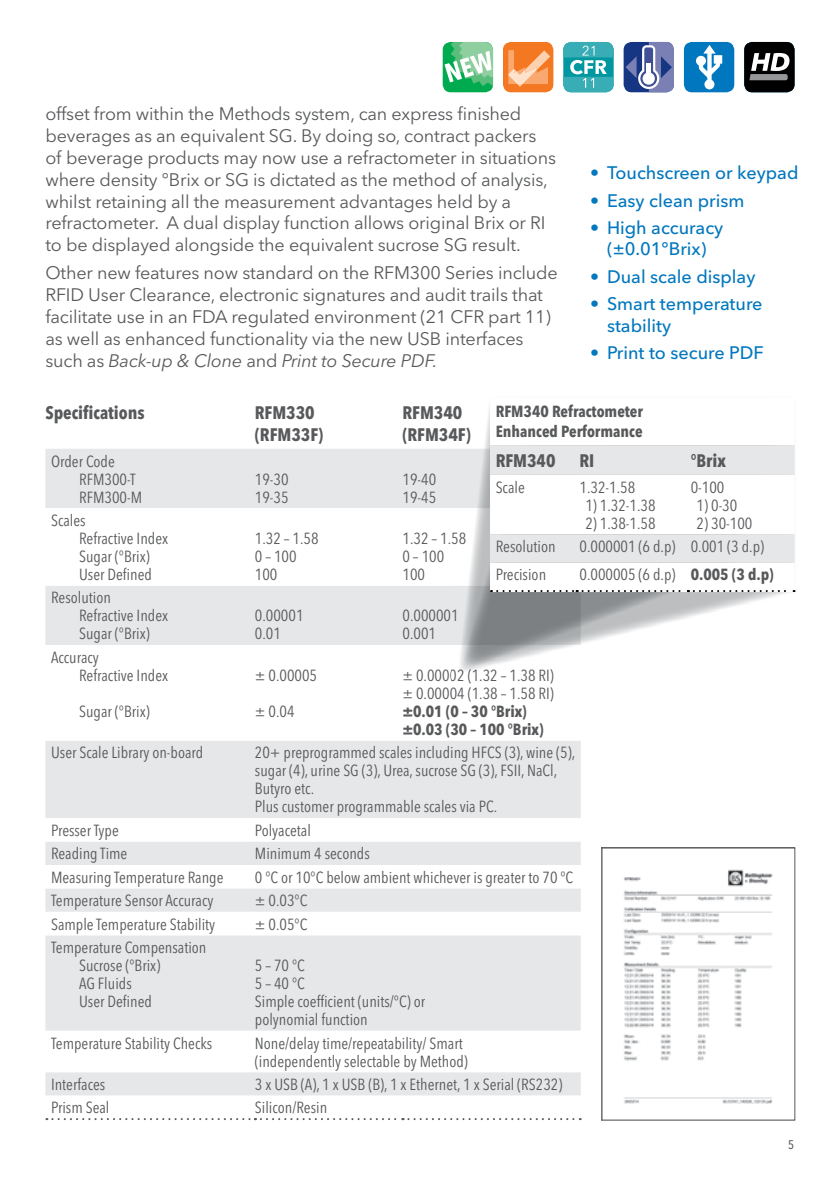
<style>
.page{position:relative;width:840px;height:1191px;background:#fff}
.page>*{position:absolute;margin:0;border:0;box-sizing:border-box;transform-origin:0 0}
.t1{font:18px/22px "Avenir Next LT Pro";letter-spacing:-.01em;color:#58595b}
.t2{font:500 18px/21.6px "Avenir Next LT Pro";color:#0077be;text-align:center}
.t3{font:700 condensed 18px/22px "Avenir Next LT Pro";color:#58595b}
.t4{font:condensed 16px/18px "Avenir Next LT Pro";color:#58595b}
.t5{font:700 condensed 16px/18px "Avenir Next LT Pro";color:#58595b}
.s1{font-style:italic}
.s2{font-weight:700}
</style>
<div class="page">
<div style="left:45px;top:449px;width:406px;height:59px;background:#e6e7e8"></div>
<svg style="left:45px;top:586px;width:535px;height:533px;fill:#e6e7e8"></svg>
<svg style="left:46px;top:1118px;width:534px;height:2px"></svg>
<svg style="left:451px;top:417px;width:338px;height:264px"></svg>
<svg style="left:489px;top:407px;width:305px;height:184px"></svg>
<svg style="left:489px;top:445px;width:305px;height:117px"></svg>
<hr style="left:490px;top:590px;width:86px;height:2px;background:#fff">
<svg style="left:497px;top:590px;width:297px;height:2px"></svg>
<img style="left:623px;top:869px;width:150px;height:235px">
<div style="left:601px;top:847px;width:193px;height:273px;border:1px solid #58595b"></div>
<div style="left:502px;top:42px;width:51px;height:50px;background:#f47721;border-radius:8px"></div>
<svg style="left:508px;top:50px;width:42px;height:37px"></svg>
<svg style="left:563px;top:42px;width:50px;height:50px;background:#46b2ba"></svg>
<div style="left:623px;top:42px;width:50px;height:50px;background:#163683;border-radius:8px"></div>
<svg style="left:625px;top:42px;width:48px;height:50px"></svg>
<div style="left:683px;top:42px;width:50px;height:50px;background:#0077be;border-radius:8px"></div>
<svg style="left:696px;top:45px;width:25px;height:44px"></svg>
<div style="left:743px;top:42px;width:51px;height:50px;background:#000;border-radius:8px"></div>
<svg style="left:749px;top:53px;width:40px;height:27px"></svg>
<div style="left:442px;top:42px;width:51px;height:50px;background:#00aa4f;border-radius:8px"></div>
<svg style="left:444px;top:42px;width:49px;height:44px"></svg>
<p class="t1" style="left:45px;top:103px;width:512px">offset from within the Methods system, can express finished beverages as an equivalent SG. By doing so, contract packers of beverage products may now use a refractometer in situations where density °Brix or SG is dictated as the method of analysis, whilst retaining all the measurement advantages held by a refractometer. A dual display function allows original Brix or RI to be displayed alongside the equivalent sucrose SG result.</p>
<p class="t1" style="left:45px;top:262px;width:513px">Other new features now standard on the RFM300 Series include RFID User Clearance, electronic signatures and audit trails that facilitate use in an FDA regulated environment (21 CFR part 11) as well as enhanced functionality via the new USB interfaces such as <span class="s1">Back-up &amp; Clone</span> and <span class="s1">Print to Secure PDF.</span></p>
<p class="t5" style="left:495px;top:401px;width:149px;line-height:20px">RFM340 Refractometer<br>Enhanced Performance</p>
<p class="t3" style="left:495px;top:449px;width:61px">RFM340</p>
<p class="t3" style="left:579px;top:449px;width:16px">RI</p>
<p class="t3" style="left:690px;top:449px;width:37px">°Brix</p>
<p class="t4" style="left:495px;top:478px;width:31px">Scale</p>
<p class="t4" style="left:579px;top:478px;width:57px">1.32-1.58</p>
<p class="t4" style="left:585px;top:496px;width:72px">1) 1.32-1.38</p>
<p class="t4" style="left:585px;top:514px;width:72px">2) 1.38-1.58</p>
<p class="t2" style="left:589px;top:162px;width:210px"><span class="s2">•</span> Touchscreen or keypad</p>
<p class="t2" style="left:589px;top:189px;width:156px"><span class="s2">•</span> Easy clean prism</p>
<p class="t2" style="left:589px;top:217px;width:135px"><span class="s2">•</span> High accuracy (±0.01°Brix)</p>
<p class="t2" style="left:589px;top:265px;width:167px"><span class="s2">•</span> Dual scale display</p>
<p class="t2" style="left:606px;top:293px;width:157px;text-align:left;text-indent:-17px"><span class="s2">•</span> Smart temperature stability</p>
<p class="t2" style="left:589px;top:342px;width:175px"><span class="s2">•</span> Print to secure PDF</p>
<p class="t3" style="left:45px;top:401px;width:101px">Specifications</p>
<p class="t3" style="left:255px;top:401px;width:70px">RFM330 (RFM33F)</p>
<p class="t3" style="left:402px;top:401px;width:70px">RFM340 (RFM34F)</p>
<p class="t4" style="left:79px;top:452px;width:64px;text-indent:-28px">Order Code<br>RFM300-T<br>RFM300-M</p>
<p class="t4" style="left:255px;top:470px;width:35px">19-30<br>19-35</p>
<p class="t4" style="left:402px;top:470px;width:35px">19-40<br>19-45</p>
<p class="t4" style="left:690px;top:478px;width:35px">0-100</p>
<p class="t4" style="left:696px;top:496px;width:42px">1) 0-30</p>
<p class="t4" style="left:696px;top:514px;width:57px">2) 30-100</p>
<p class="t4" style="left:79px;top:511px;width:90px;text-indent:-28px">Scales<br>Refractive Index<br>Sugar (°Brix)<br>User Defined</p>
<p class="t4" style="left:255px;top:529px;width:65px">1.32 – 1.58<br>0 – 100<br>100</p>
<p class="t4" style="left:402px;top:529px;width:65px">1.32 – 1.58<br>0 – 100<br>100</p>
<p class="t4" style="left:495px;top:537px;width:61px">Resolution</p>
<p class="t4" style="left:579px;top:537px;width:186px">0.000001 (6 d.p) 0.001 (3 d.p)</p>
<p class="t4" style="left:495px;top:566px;width:52px">Precision</p>
<p class="t4" style="left:579px;top:566px;width:196px">0.000005 (6 d.p) <span class="s2">0.005 (3 d.p)</span></p>
<p class="t4" style="left:79px;top:589px;width:90px;text-indent:-28px">Resolution<br>Refractive Index<br>Sugar (°Brix)</p>
<p class="t4" style="left:79px;top:648px;width:90px;text-indent:-28px">Accuracy<br>Refractive Index</p>
<p class="t4" style="left:79px;top:702px;width:72px">Sugar (°Brix)</p>
<p class="t4" style="left:255px;top:607px;width:50px">0.00001<br>0.01</p>
<p class="t4" style="left:402px;top:607px;width:58px">0.000001<br>0.001</p>
<p class="t4" style="left:255px;top:666px;width:64px">± 0.00005</p>
<p class="t4" style="left:255px;top:702px;width:41px">± 0.04</p>
<p class="t4" style="left:402px;top:666px;width:153px">± 0.00002 (1.32 – 1.38 RI) ± 0.00004 (1.38 – 1.58 RI)</p>
<p class="t5" style="left:402px;top:702px;width:142px">±0.01 (0 – 30 °Brix) ±0.03 (30 – 100 °Brix)</p>
<p class="t4" style="left:51px;top:743px;width:154px">User Scale Library on-board</p>
<p class="t4" style="left:255px;top:743px;width:321px">20+ preprogrammed scales including HFCS (3), wine (5), sugar (4), urine SG (3), Urea, sucrose SG (3), FSII, NaCl, Butyro etc.<br>Plus customer programmable scales via PC.</p>
<p class="t4" style="left:51px;top:821px;width:69px">Presser Type</p>
<p class="t4" style="left:255px;top:821px;width:57px">Polyacetal</p>
<p class="t4" style="left:51px;top:844px;width:78px">Reading Time</p>
<p class="t4" style="left:255px;top:844px;width:116px">Minimum 4 seconds</p>
<p class="t4" style="left:51px;top:868px;width:174px">Measuring Temperature Range</p>
<p class="t4" style="left:255px;top:868px;width:320px">0 °C or 10°C below ambient whichever is greater to 70 °C</p>
<p class="t4" style="left:51px;top:891px;width:164px">Temperature Sensor Accuracy</p>
<p class="t4" style="left:255px;top:891px;width:54px">± 0.03°C</p>
<p class="t4" style="left:51px;top:915px;width:166px">Sample Temperature Stability</p>
<p class="t4" style="left:255px;top:915px;width:54px">± 0.05°C</p>
<p class="t4" style="left:79px;top:938px;width:129px;text-indent:-28px">Temperature Compensation<br>Sucrose (°Brix)<br>AG Fluids<br>User Defined</p>
<p class="t4" style="left:255px;top:956px;width:172px">5 – 70 °C<br>5 – 40 °C<br>Simple coefficient (units/°C) or polynomial function</p>
<p class="t4" style="left:51px;top:1034px;width:162px">Temperature Stability Checks</p>
<p class="t4" style="left:255px;top:1034px;width:214px">None/delay time/repeatability/ Smart (independently selectable by Method)</p>
<p class="t4" style="left:51px;top:1075px;width:56px">Interfaces</p>
<p class="t4" style="left:255px;top:1075px;width:309px">3 x USB (A), 1 x USB (B), 1 x Ethernet, 1 x Serial (RS232)</p>
<p class="t4" style="left:51px;top:1098px;width:60px">Prism Seal</p>
<p class="t4" style="left:255px;top:1098px;width:74px">Silicon/Resin</p>
<p class="t4" style="left:787px;top:1134px;width:8px">5</p>
</div>
